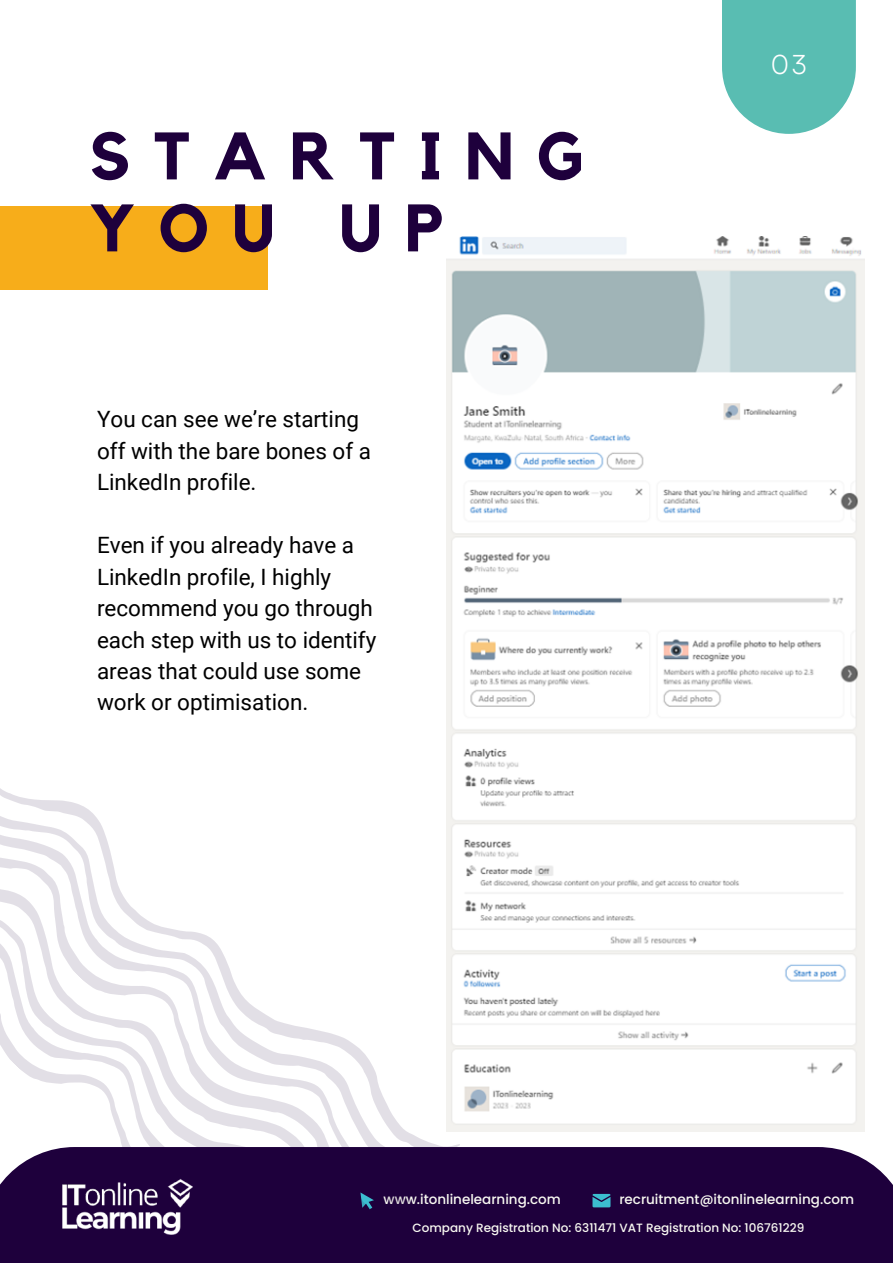
<style>
.page{position:relative;width:893px;height:1264px;background:#fff}
.page>*{position:absolute;margin:0;border:0;box-sizing:border-box;transform-origin:0 0}
.t1{font:700 66.3px/72px "Kollektif";letter-spacing:.35em;color:#1e003c}
.t2{font:27.3px "Garet";color:#fff}
.t3{font:22.5px/31.5px "Roboto";color:#000}
.t4{font:500 13.5px "Poppins";color:#f8f8f1}
.t5{font:500 12px "Poppins";color:#f8f8f1}
</style>
<div class="page">
<div style="left:0;top:206px;width:268px;height:84px;background:#f7ad1a"></div>
<div style="left:722px;top:0;width:133px;height:134px;background:#59bdb2"></div>
<div style="left:0;top:1146px;width:892px;height:116px;background:#1e003c"></div>
<svg style="left:592px;top:1193px;width:18px;height:14px"></svg>
<img style="left:446px;top:236px;width:418px;height:895px">
<svg style="left:446px;top:735px;width:16px;height:412px"></svg>
<svg style="left:446px;top:754px;width:8px;height:393px;fill:#f3f2ef"></svg>
<svg style="left:0;top:773px;width:448px;height:462px"></svg>
<h1 class="t1" style="left:89px;top:123px;width:495px">STARTING<br>YOU UP</h1>
<p class="t3" style="left:97px;top:403px;width:275px">You can see we’re starting off with the bare bones of a<br>LinkedIn profile.</p>
<p class="t3" style="left:97px;top:529px;width:281px">Even if you already have a<br>LinkedIn profile, I highly recommend you go through each step with us to identify areas that could use some work or optimisation.</p>
<p class="t2" style="left:770px;top:45px;width:39px">03</p>
<p class="t4" style="left:383px;top:1190px;width:179px">www.itonlinelearning.com</p>
<p class="t4" style="left:619px;top:1189px;width:236px">recruitment@itonlinelearning.com</p>
<p class="t5" style="left:412px;top:1219px;width:393px">Company Registration No: 6311471 VAT Registration No: 106761229</p>
</div>
